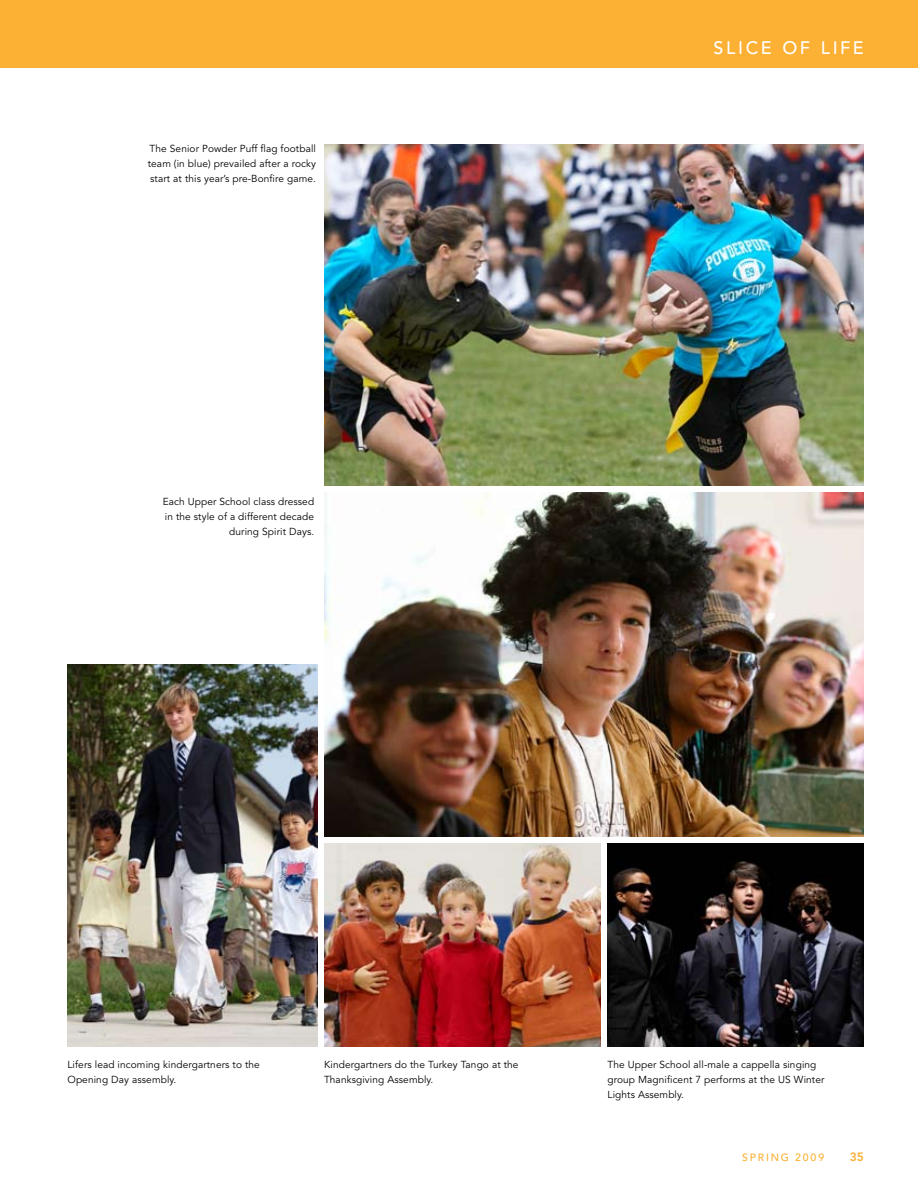
<style>
.page{position:relative;width:918px;height:1188px;background:#fff}
.page>*{position:absolute;margin:0;border:0;box-sizing:border-box;transform-origin:0 0}
.t1{font:500 18px "Avenir";letter-spacing:.145em;color:#fff}
.t2{font:800 12px "Avenir";color:#fcb034}
.t3{font:500 10.5px "Avenir";letter-spacing:.17em;color:#fcb034}
.t4{font:10.2px/15px "Avenir";letter-spacing:.01em;color:#000}
</style>
<div class="page">
<img style="left:324px;top:144px;width:540px;height:342px">
<img style="left:324px;top:493px;width:540px;height:344px">
<img style="left:68px;top:665px;width:249px;height:381px">
<img style="left:324px;top:844px;width:277px;height:202px">
<img style="left:608px;top:844px;width:256px;height:202px">
<div style="left:0;top:0;width:918px;height:68px;background:#fcb034"></div>
<p class="t4" style="left:148px;top:141px;width:170px;text-align:justify">The Senior Powder Puff flag football team (in blue) prevailed after a rocky start at this year’s pre-Bonfire game.</p>
<p class="t4" style="left:163px;top:494px;width:153px;text-align:right">Each Upper School class dressed in the style of a different decade during Spirit Days.</p>
<h1 class="t1" style="left:714px;top:37px;width:152px">SLICE OF LIFE</h1>
<p class="t4" style="left:67px;top:1057px;width:194px">Lifers lead incoming kindergartners to the<br>Opening Day assembly.</p>
<p class="t4" style="left:608px;top:1057px;width:219px">The Upper School all-male a cappella singing group Magnificent 7 performs at the US Winter<br>Lights Assembly.</p>
<p class="t4" style="left:324px;top:1057px;width:196px">Kindergartners do the Turkey Tango at the<br>Thanksgiving Assembly.</p>
<p class="t3" style="left:742px;top:1151px;width:83px">SP RING 2009</p>
<p class="t2" style="left:850px;top:1150px;width:16px">35</p>
</div>
